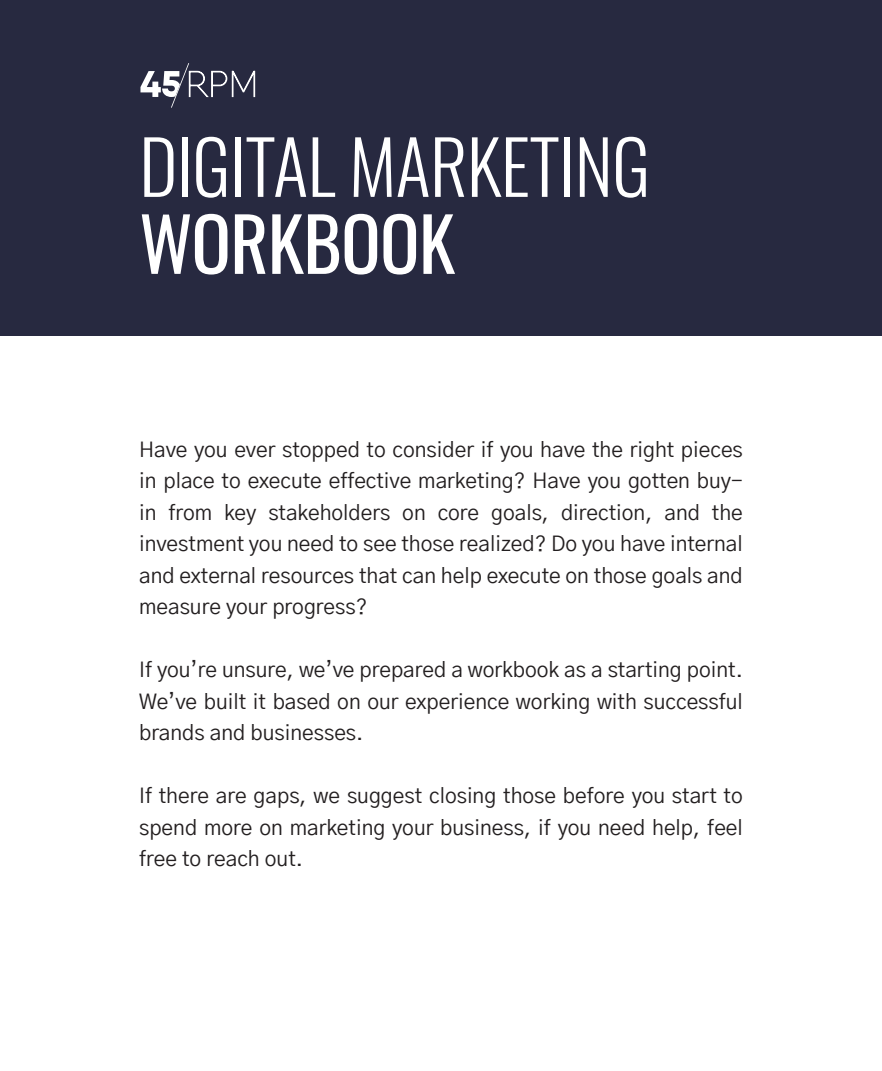
<style>
.page{position:relative;width:882px;height:1071px;background:#fff}
.page>*{position:absolute;margin:0;border:0;box-sizing:border-box;transform-origin:0 0}
.t1{font:300 73.5px "Oswald";letter-spacing:-.01em;color:#fff}
.t2{font:73.5px "Oswald";letter-spacing:-.01em;color:#fff}
.t3{font:21px/31.5px "Gothic A1";color:#231f20;text-align:justify}
</style>
<div class="page">
<div style="left:0;top:0;width:882px;height:336px;background:#272940"></div>
<svg style="left:140px;top:63px;width:115px;height:45px"></svg>
<p class="t1" style="left:139px;top:102px;width:513px">DIGITAL MARKETING</p>
<p class="t2" style="left:139px;top:179px;width:318px">WORKBOOK</p>
<p class="t3" style="left:139px;top:433px;width:605px">Have you ever stopped to consider if you have the right pieces in place to execute effective marketing? Have you gotten buy&shy;in from key stakeholders on core goals, direction, and the investment you need to see those realized? Do you have internal and external resources that can help execute on those goals and measure your progress?</p>
<p class="t3" style="left:139px;top:653px;width:605px">If you’re unsure, we’ve prepared a workbook as a starting point.<br>We’ve built it based on our experience working with successful brands and businesses.</p>
<p class="t3" style="left:139px;top:779px;width:605px">If there are gaps, we suggest closing those before you start to spend more on marketing your business, if you need help, feel free to reach out.</p>
</div>
